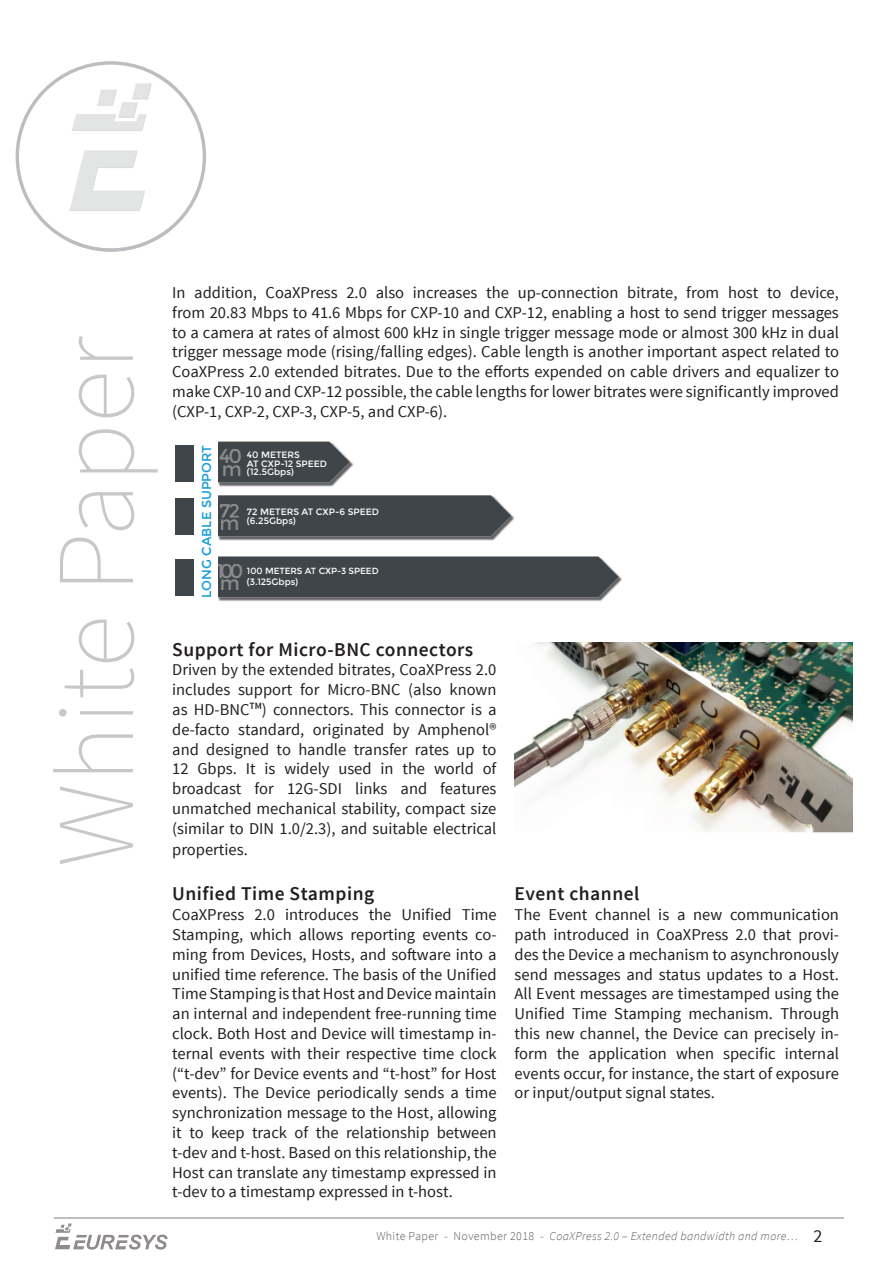
<style>
.page{position:relative;width:893px;height:1263px;background:#fff}
.page>*{position:absolute;margin:0;border:0;box-sizing:border-box;transform-origin:0 0}
.t1{font:200 110.7px "Source Sans Pro";color:#c7c8ca}
.t2{font:19.8px "Montserrat";letter-spacing:-.15em;color:#8c8b8e}
.t3{font:600 19.5px "Source Sans Pro";letter-spacing:.025em;color:#231f20}
.t4{font:16.5px/19.8px "Source Sans Pro";color:#231f20;text-align:justify}
.t5{font:12.9px "Montserrat";letter-spacing:-.005em;color:#169cd8}
.t6{font:italic 300 12px "Source Sans Pro";letter-spacing:.03em;color:#57585a}
.t7{font:9.15px/8.6px "Montserrat";color:#fff}
.t8{font:8.85px "Montserrat";letter-spacing:-.005em;color:#fff}
.s1{color:#fff}
.s2{font-style:normal}
.s3{font-weight:400;font-style:normal;font-size:18px;color:#231f20}
</style>
<div class="page">
<hr style="left:54px;top:1217px;width:790px;height:2px;background:#bcbdc0">
<svg style="left:55px;top:1223px;width:113px;height:26px"></svg>
<svg style="left:16px;top:61px;width:190px;height:180px"></svg>
<img style="left:66px;top:88px;width:106px;height:137px">
<img style="left:66px;top:75px;width:106px;height:13px">
<img style="left:66px;top:225px;width:106px;height:27px">
<img style="left:514px;top:642px;width:339px;height:191px">
<img style="left:218px;top:441px;width:136px;height:46px">
<img style="left:218px;top:514px;width:297px;height:27px">
<img style="left:218px;top:576px;width:404px;height:25px">
<svg style="left:218px;top:442px;width:132px;height:41px;background:#4d5255"></svg>
<div style="left:223px;top:465px;width:17px;height:11px;background:#3f4548"></div>
<div style="left:220px;top:449px;width:21px;height:15px;background:#3f4548"></div>
<div style="left:218px;top:495px;width:293px;height:41px;background:#3f4548"></div>
<div style="left:221px;top:519px;width:17px;height:11px;background:#3f4548"></div>
<div style="left:218px;top:556px;width:401px;height:41px;background:#3f4548"></div>
<div style="left:221px;top:580px;width:17px;height:10px;background:#3f4548"></div>
<div style="left:175px;top:445px;width:19px;height:37px;background:#3f4548"></div>
<div style="left:175px;top:498px;width:19px;height:37px;background:#3f4548"></div>
<div style="left:175px;top:559px;width:19px;height:37px;background:#3f4548"></div>
<h1 class="t1" style="left:30px;top:867px;width:533px;rotate:-90deg">White Paper</h1>
<p class="t4" style="left:172px;top:283px;width:668px">In addition, CoaXPress 2.0 also increases the up-connection bitrate, from host to device, from 20.83 Mbps to 41.6 Mbps for CXP-10 and CXP-12, enabling a host to send trigger messages to a camera at rates of almost 600 kHz in single trigger message mode or almost 300 kHz in dual trigger message mode (rising/falling edges). Cable length is another important aspect related to CoaXPress 2.0 extended bitrates. Due to the efforts expended on cable drivers and equalizer to make CXP-10 and CXP-12 possible, the cable lengths for lower bitrates were significantly improved (CXP-1, CXP-2, CXP-3, CXP-5, and CXP-6).</p>
<p class="t5" style="left:199px;top:597px;width:154px;rotate:-90deg">LONG CABLE SUPPORT</p>
<p class="t7" style="left:247px;top:451px;width:82px">40 METERS<br>AT CXP-12 SPEED (12.5Gbps)</p>
<p class="t2" style="left:219px;top:445px;width:24px">40</p>
<p class="t2" style="left:219px;top:499px;width:23px">72</p>
<p class="t2" style="left:220px;top:511px;width:22px">m</p>
<p class="t2" style="left:216px;top:560px;width:28px"><span class="s1">1</span>00</p>
<p class="t2" style="left:220px;top:572px;width:22px">m</p>
<p class="t2" style="left:222px;top:458px;width:22px">m</p>
<p class="t7" style="left:247px;top:508px;width:134px">72 METERS AT CXP-6 SPEED (6.25Gbps)</p>
<p class="t8" style="left:247px;top:566px;width:133px">100 METERS AT CXP-3 SPEED</p>
<p class="t7" style="left:247px;top:577px;width:53px">(3.125Gbps)</p>
<p class="t3" style="left:172px;top:637px;width:303px">Support for Micro-BNC connectors</p>
<p class="t4" style="left:172px;top:660px;width:326px">Driven by the extended bitrates, CoaXPress 2.0 includes support for Micro-BNC (also known as HD-BNC<sup>TM</sup>) connectors. This connector is a de-facto standard, originated by Amphenol® and designed to handle transfer rates up to 12 Gbps. It is widely used in the world of broadcast for 12G-SDI links and features unmatched mechanical stability, compact size (similar to DIN 1.0/2.3), and suitable electrical</p>
<p class="t4" style="left:172px;top:840px;width:77px">properties.</p>
<p class="t3" style="left:172px;top:882px;width:203px">Unified Time Stamping</p>
<p class="t4" style="left:172px;top:905px;width:326px">CoaXPress 2.0 introduces the Unified Time Stamping, which allows reporting events co&shy;ming from Devices, Hosts, and software into a unified time reference. The basis of the Unified Time Stamping is that Host and Device maintain an internal and independent free-running time clock. Both Host and Device will timestamp in&shy;ternal events with their respective time clock (“t-dev” for Device events and “t-host” for Host events). The Device periodically sends a time synchronization message to the Host, allowing it to keep track of the relationship between t-dev and t-host. Based on this relationship, the Host can translate any timestamp expressed in t-dev to a timestamp expressed in t-host.</p>
<p class="t3" style="left:515px;top:882px;width:126px">Event channel</p>
<p class="t4" style="left:515px;top:905px;width:326px">The Event channel is a new communication path introduced in CoaXPress 2.0 that provi&shy;des the Device a mechanism to asynchronously send messages and status updates to a Host.<br>All Event messages are timestamped using the Unified Time Stamping mechanism. Through this new channel, the Device can precisely in&shy;form the application when specific internal events occur, for instance, the start of exposure or input/output signal states.</p>
<p class="t6" style="left:376px;top:1229px;width:447px"><span class="s2">White Paper - November 2018 -</span> CoaXPress 2.0 – Extended bandwidth and more… <span class="s3">2</span></p>
</div>
